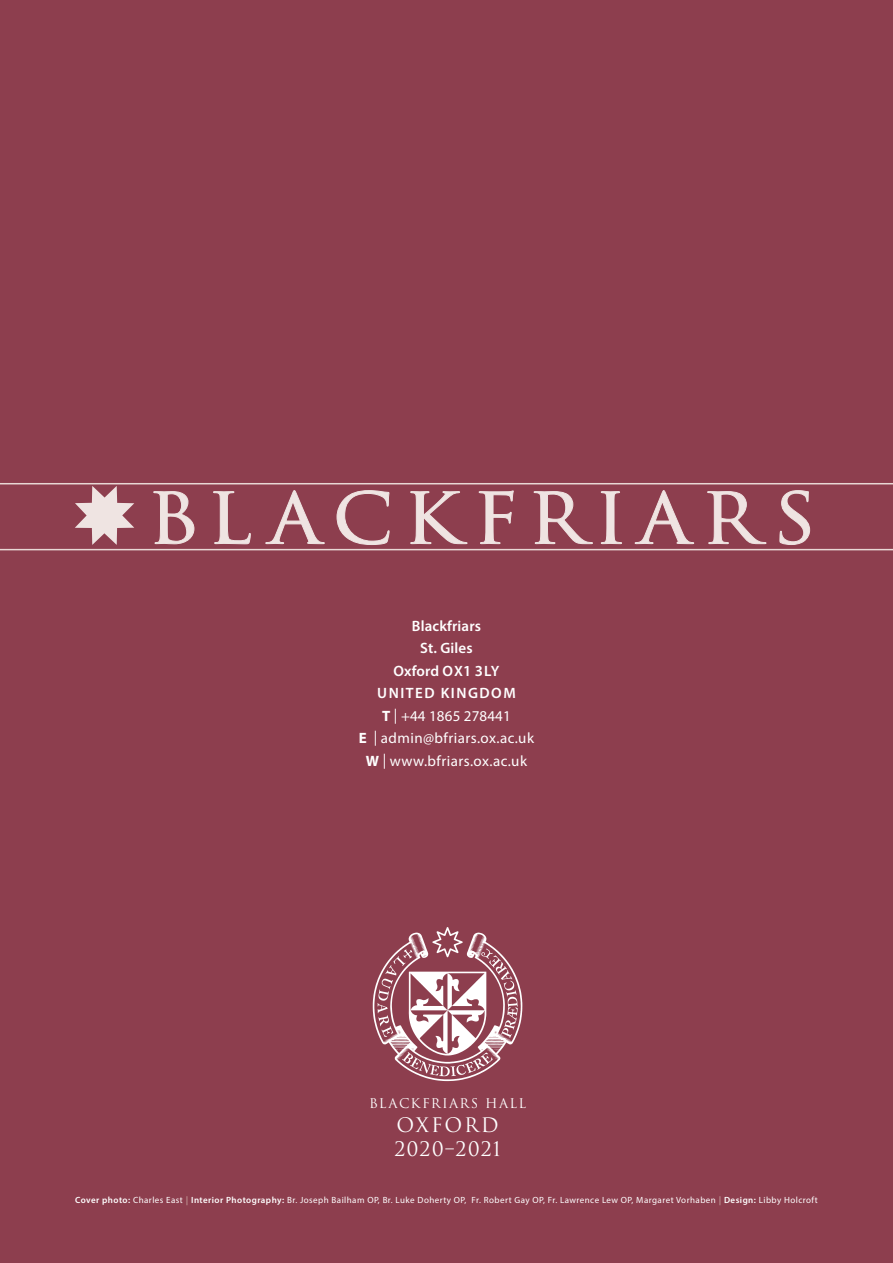
<style>
.page{position:relative;width:893px;height:1263px;background:#8d3e4e}
.page>*{position:absolute;margin:0;border:0;box-sizing:border-box;transform-origin:0 0}
.t1{font:81px "Trajan Pro 3";letter-spacing:.115em;color:#efe4e2;scale:1.07 1}
.t2{font:19.5px/24px "Trajan Pro 3";letter-spacing:.05em;color:#fff}
.t3{font:15px/22.5px "Myriad Pro";letter-spacing:.03em;color:#fff;text-align:center}
.t4{font:13.05px "Trajan Pro 3";letter-spacing:.1em;color:#fff}
.t5{font:9px "Myriad Pro";letter-spacing:.05em;color:#fff}
.s1{font-weight:600}
.s2{font-weight:600;font-size:15.3px}
.s3{font-weight:700}
.s4{font-weight:700;color:#bc9090}
</style>
<div class="page">
<svg style="left:373px;top:927px;width:149px;height:154px"></svg>
<svg style="left:75px;top:486px;width:59px;height:59px"></svg>
<svg style="left:153px;top:491px;width:42px;height:53px"></svg>
<svg style="left:213px;top:491px;width:38px;height:53px"></svg>
<svg style="left:265px;top:490px;width:60px;height:54px"></svg>
<svg style="left:336px;top:490px;width:54px;height:55px"></svg>
<svg style="left:410px;top:491px;width:58px;height:53px"></svg>
<svg style="left:478px;top:490px;width:35px;height:54px"></svg>
<svg style="left:533px;top:491px;width:60px;height:53px"></svg>
<svg style="left:600px;top:491px;width:22px;height:53px"></svg>
<svg style="left:634px;top:490px;width:60px;height:54px"></svg>
<svg style="left:707px;top:491px;width:60px;height:53px"></svg>
<svg style="left:779px;top:490px;width:31px;height:55px"></svg>
<hr style="left:0;top:483px;width:893px;height:1px;background:#e8d8d5">
<hr style="left:0;top:549px;width:893px;height:1px;background:#e8d8d5">
<h1 class="t1" style="left:147px;top:459px;width:627px">blackfriars</h1>
<h3 class="t3" style="left:359px;top:614px;width:177px"><span class="s1">Blackfriars<br>St. Giles<br>Oxford OX</span><span class="s2">1 3</span><span class="s1">LY<br>UNITED KINGDOM<br></span><span class="s3">T</span> | +44 1865 278441<br><span class="s3">E</span> | admin@bfriars.ox.ac.uk<br><span class="s3">W</span> | www.bfriars.ox.ac.uk</h3>
<h3 class="t4" style="left:369px;top:1094px;width:159px">BLACKFRIARS HALL</h3>
<h2 class="t2" style="left:394px;top:1114px;width:108px">OXFORD<br>2020–2021</h2>
<p class="t5" style="left:75px;top:1194px;width:744px"><span class="s1">Cover photo:</span> Charles East <span class="s4">|</span> <span class="s1">Interior Photography:</span> Br. Joseph Bailham OP, Br. Luke Doherty OP, Fr. Robert Gay OP, Fr. Lawrence Lew OP, Margaret Vorhaben <span class="s4">|</span> <span class="s1">Design:</span> Libby Holcroft</p>
</div>
